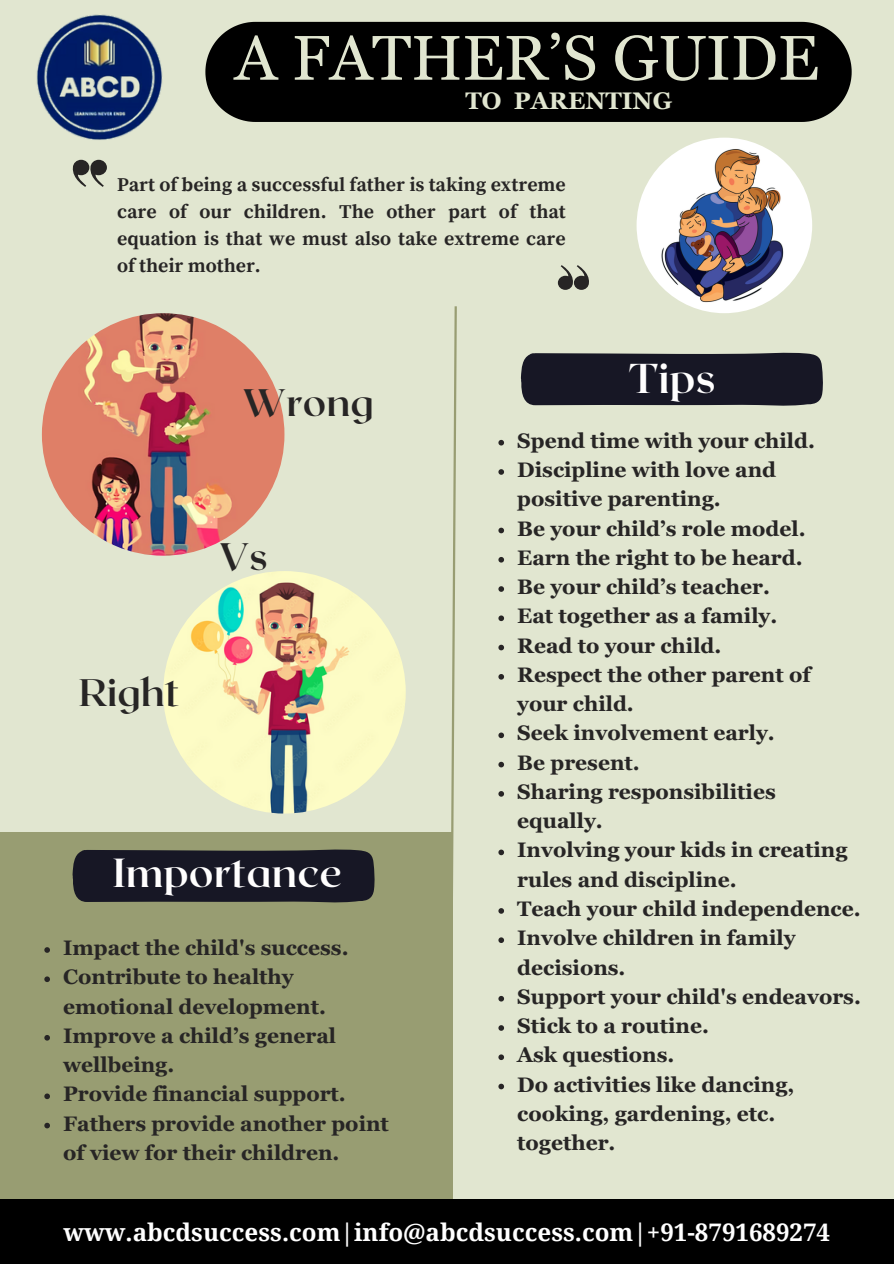
<style>
.page{position:relative;width:894px;height:1264px;background:#fff}
.page>*{position:absolute;margin:0;border:0;box-sizing:border-box;transform-origin:0 0}
.t1{font:63px "Georgia Pro";color:#e1e6d0}
.t2{font:700 41.7px "Roxborough CF";color:#fffefe}
.t3{font:700 40.5px "Roxborough CF";color:#fffefe}
.t4{font:700 38.25px "Roxborough CF";color:#272525}
.t5{font:700 24.15px "Noto Serif";color:#fff}
.t6{font:700 24px "Georgia Pro";color:#e1e6d0}
.t7{font:700 21px/29.2px "Georgia Pro";color:#272525}
.t8{font:700 19.5px/27px "Source Serif Pro";color:#272525;text-align:justify}
</style>
<div class="page">
<div style="left:0;top:0;width:893px;height:1263px;background:#e1e6d0"></div>
<svg style="left:451px;top:306px;width:6px;height:893px"></svg>
<div style="left:0;top:832px;width:452px;height:367px;background:#989d72"></div>
<div style="left:205px;top:22px;width:646px;height:100px;background:#000"></div>
<img style="left:636px;top:138px;width:176px;height:175px;border-radius:50%">
<svg style="left:72px;top:160px;width:35px;height:27px"></svg>
<svg style="left:557px;top:265px;width:32px;height:25px"></svg>
<img style="left:36px;top:14px;width:127px;height:126px">
<img style="left:42px;top:313px;width:242px;height:242px;border-radius:50%">
<img style="left:163px;top:571px;width:242px;height:242px;border-radius:50%">
<svg style="left:72px;top:849px;width:303px;height:54px;background:#1f1f29"></svg>
<svg style="left:520px;top:352px;width:303px;height:54px;background:#23232f"></svg>
<div style="left:0;top:1199px;width:893px;height:64px;background:#000"></div>
<svg style="left:44px;top:947px;width:6px;height:5px"></svg>
<svg style="left:44px;top:976px;width:6px;height:6px"></svg>
<svg style="left:44px;top:1035px;width:6px;height:5px"></svg>
<svg style="left:44px;top:1093px;width:6px;height:6px"></svg>
<svg style="left:44px;top:1122px;width:6px;height:6px"></svg>
<svg style="left:498px;top:440px;width:6px;height:5px"></svg>
<svg style="left:498px;top:469px;width:6px;height:6px"></svg>
<svg style="left:498px;top:527px;width:6px;height:6px"></svg>
<svg style="left:498px;top:557px;width:6px;height:5px"></svg>
<svg style="left:498px;top:586px;width:6px;height:6px"></svg>
<svg style="left:498px;top:615px;width:6px;height:6px"></svg>
<svg style="left:498px;top:644px;width:6px;height:6px"></svg>
<svg style="left:498px;top:674px;width:6px;height:5px"></svg>
<svg style="left:498px;top:732px;width:6px;height:6px"></svg>
<svg style="left:498px;top:761px;width:6px;height:6px"></svg>
<svg style="left:498px;top:791px;width:6px;height:5px"></svg>
<svg style="left:498px;top:849px;width:6px;height:6px"></svg>
<svg style="left:498px;top:908px;width:6px;height:5px"></svg>
<svg style="left:498px;top:937px;width:6px;height:6px"></svg>
<svg style="left:498px;top:995px;width:6px;height:6px"></svg>
<svg style="left:498px;top:1025px;width:6px;height:5px"></svg>
<svg style="left:498px;top:1054px;width:6px;height:6px"></svg>
<svg style="left:498px;top:1083px;width:6px;height:6px"></svg>
<p class="t1" style="left:235px;top:22px;width:585px">A FATHER’S GUIDE</p>
<p class="t6" style="left:465px;top:87px;width:208px">TO PARENTING</p>
<p class="t8" style="left:117px;top:171px;width:450px">Part of being a successful father is taking extreme care of our children. The other part of that equation is that we must also take extreme care of their mother.</p>
<p class="t4" style="left:243px;top:377px;width:132px">Wrong</p>
<p class="t2" style="left:628px;top:352px;width:88px">Tips</p>
<p class="t4" style="left:219px;top:531px;width:50px">Vs</p>
<p class="t4" style="left:79px;top:668px;width:102px">Right</p>
<p class="t3" style="left:113px;top:846px;width:230px">Importance</p>
<p class="t7" style="left:63px;top:933px;width:287px">Impact the child's success.</p>
<p class="t7" style="left:63px;top:962px;width:264px">Contribute to healthy emotional development.</p>
<p class="t7" style="left:63px;top:1020px;width:274px">Improve a child’s general wellbeing.</p>
<p class="t7" style="left:63px;top:1079px;width:284px">Provide financial support.</p>
<p class="t7" style="left:63px;top:1108px;width:327px">Fathers provide another point of view for their children.</p>
<p class="t7" style="left:517px;top:426px;width:299px">Spend time with your child.</p>
<p class="t7" style="left:517px;top:455px;width:260px">Discipline with love and positive parenting.</p>
<p class="t7" style="left:517px;top:513px;width:290px">Be your child’s role model.</p>
<p class="t7" style="left:517px;top:543px;width:287px">Earn the right to be heard.</p>
<p class="t7" style="left:517px;top:572px;width:254px">Be your child’s teacher.</p>
<p class="t7" style="left:517px;top:601px;width:261px">Eat together as a family.</p>
<p class="t7" style="left:517px;top:630px;width:205px">Read to your child.</p>
<p class="t7" style="left:517px;top:660px;width:295px">Respect the other parent of your child.</p>
<p class="t7" style="left:517px;top:718px;width:259px">Seek involvement early.</p>
<p class="t7" style="left:517px;top:747px;width:124px">Be present.</p>
<p class="t7" style="left:517px;top:777px;width:260px">Sharing responsibilities equally.</p>
<p class="t7" style="left:517px;top:835px;width:332px">Involving your kids in creating rules and discipline.</p>
<p class="t7" style="left:517px;top:894px;width:345px">Teach your child independence.</p>
<p class="t7" style="left:517px;top:923px;width:280px">Involve children in family decisions.</p>
<p class="t7" style="left:517px;top:981px;width:345px">Support your child's endeavors.</p>
<p class="t7" style="left:517px;top:1011px;width:193px">Stick to a routine.</p>
<p class="t7" style="left:517px;top:1040px;width:159px">Ask questions.</p>
<p class="t7" style="left:517px;top:1069px;width:278px">Do activities like dancing, cooking, gardening, etc. together.</p>
<p class="t5" style="left:63px;top:1215px;width:767px">www.abcdsuccess.com|info@abcdsuccess.com|+91-8791689274</p>
</div>
